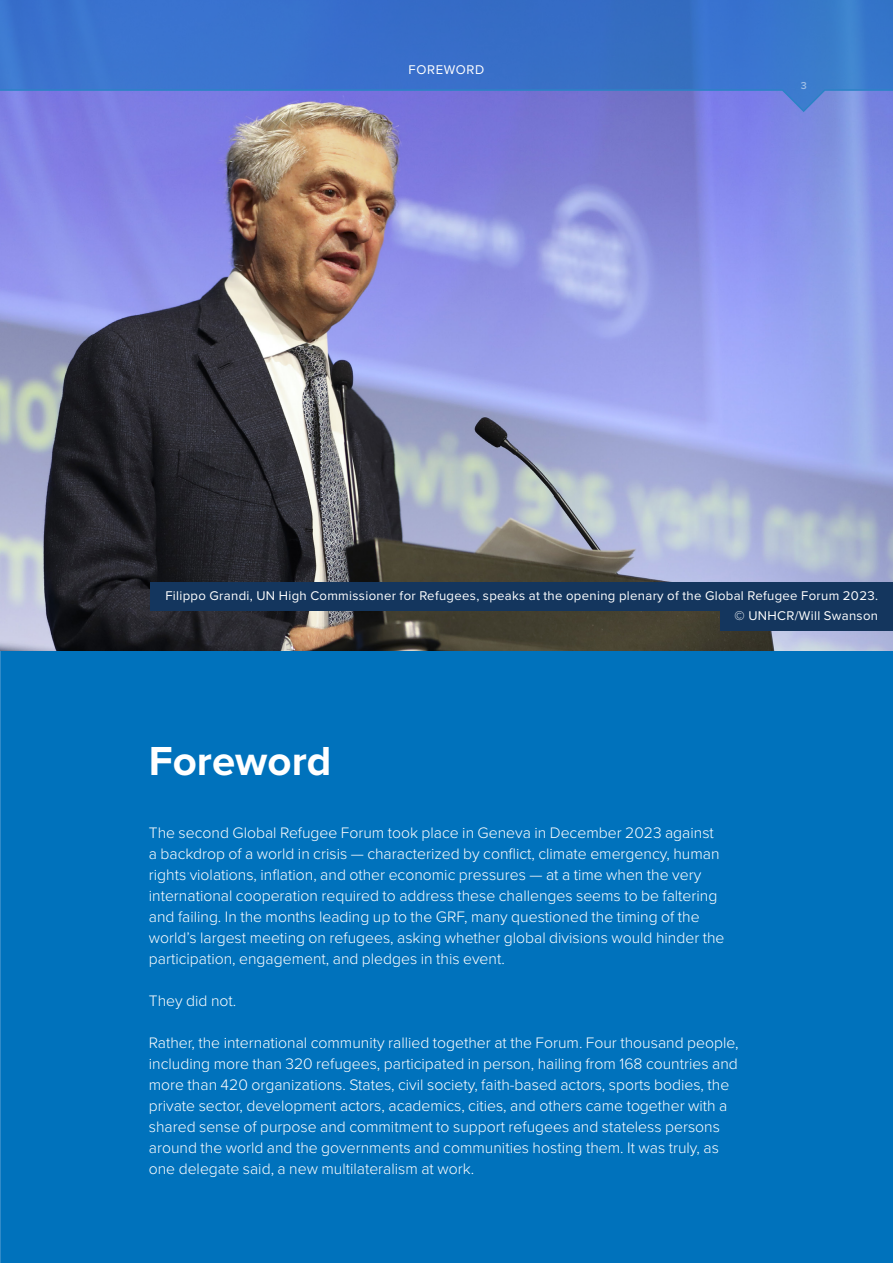
<style>
.page{position:relative;width:893px;height:1263px;background:#0072bc}
.page>*{position:absolute;margin:0;border:0;box-sizing:border-box;transform-origin:0 0}
.t1{font:700 42px "Proxima Nova";color:#fff}
.Normal_white{font:300 15.75px/21px "Proxima Nova";color:#fff}
.caption_right{font:13.2px "Proxima Nova";letter-spacing:.025em;color:#fff}
.caption_right-2{font:13.2px "Proxima Nova";letter-spacing:.05em;color:#fff}
.t2{font:600 10.5px "Proxima Nova";color:#fff}
</style>
<div class="page">
<img style="left:0;top:113px;width:893px;height:537px">
<div style="left:151px;top:582px;width:742px;height:28px;background:#14365e"></div>
<div style="left:720px;top:602px;width:173px;height:28px;background:#14365e"></div>
<svg style="left:0;top:0;width:893px;height:89px;fill:#3972cc"></svg>
<svg style="left:0;top:89px;width:893px;height:24px"></svg>
<p class="caption_right-2" style="left:409px;top:60px;width:77px">Foreword</p>
<p class="t2" style="left:801px;top:78px;width:8px">3</p>
<p class="caption_right" style="left:165px;top:586px;width:714px">Filippo Grandi, UN High Commissioner for Refugees, speaks at the opening plenary of the Global Refugee Forum 2023.</p>
<p class="caption_right" style="left:735px;top:606px;width:145px">© UNHCR/Will Swanson</p>
<h1 class="t1" style="left:149px;top:729px;width:184px">Foreword</h1>
<p class="Normal_white" style="left:149px;top:821px;width:577px">The second Global Refugee Forum took place in Geneva in December 2023 against a backdrop of a world in crisis — characterized by conflict, climate emergency, human rights violations, inflation, and other economic pressures — at a time when the very international cooperation required to address these challenges seems to be faltering and failing. In the months leading up to the GRF, many questioned the timing of the world’s largest meeting on refugees, asking whether global divisions would hinder the participation, engagement, and pledges in this event.</p>
<p class="Normal_white" style="left:149px;top:989px;width:89px">They did not.</p>
<p class="Normal_white" style="left:149px;top:1031px;width:591px">Rather, the international community rallied together at the Forum. Four thousand people, including more than 320 refugees, participated in person, hailing from 168 countries and more than 420 organizations. States, civil society, faith-based actors, sports bodies, the private sector, development actors, academics, cities, and others came together with a shared sense of purpose and commitment to support refugees and stateless persons around the world and the governments and communities hosting them. It was truly, as one delegate said, a new multilateralism at work.</p>
</div>
